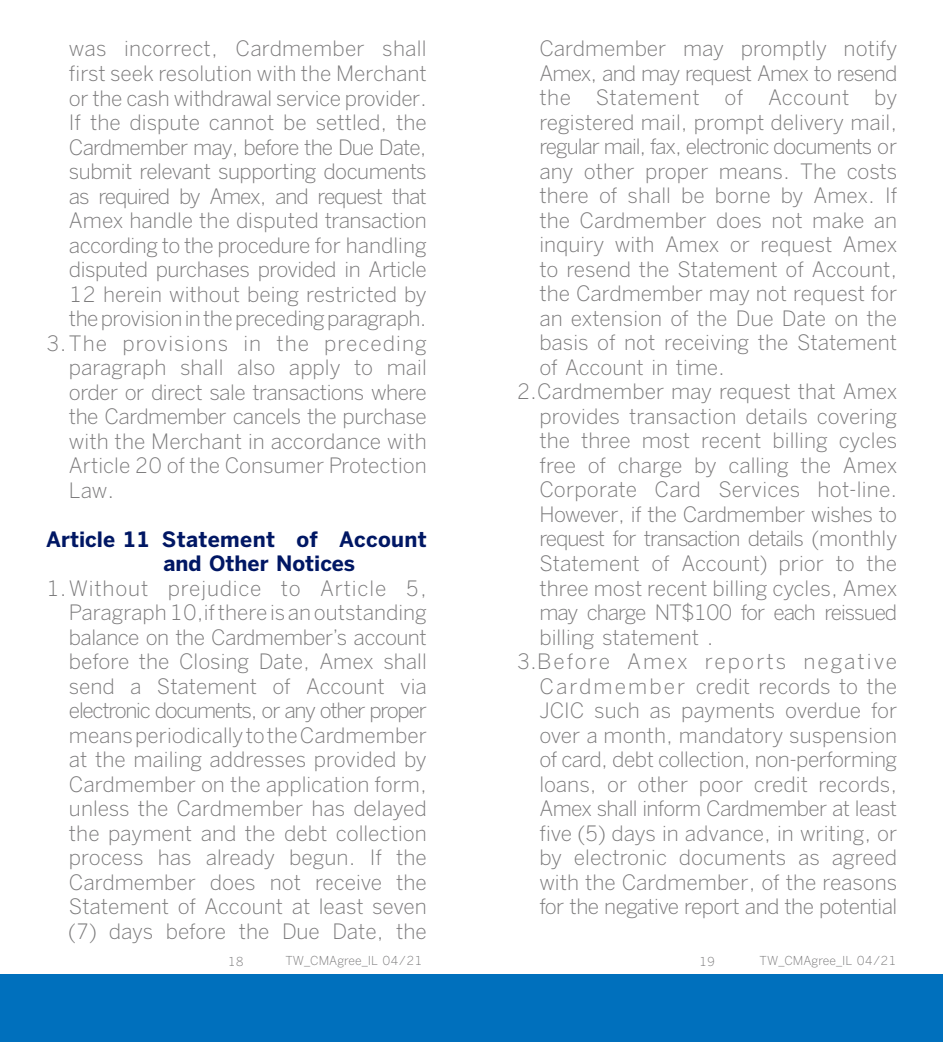
<style>
.page{position:relative;width:943px;height:1042px;background:#fff}
.page>*{position:absolute;margin:0;border:0;box-sizing:border-box;transform-origin:0 0}
.t1{font:300 21px/24.5px "Benton Sans";color:#7b7a7b;text-align:justify}
.t2{font:300 21px "Benton Sans";letter-spacing:-.025em;color:#7b7a7b}
.t3{font:300 21px "Benton Sans";letter-spacing:-.05em;color:#7b7a7b}
.t4{font:300 21px "Benton Sans";letter-spacing:-.03em;color:#7b7a7b}
.t5{font:300 21px "Benton Sans";letter-spacing:-.04em;color:#7b7a7b}
.t6{font:700 21px/24.5px "Benton Sans";color:#001764}
.t7{font:300 21px "Benton Sans";letter-spacing:-.02em;color:#7b7a7b}
.t8{font:300 21px "Benton Sans";letter-spacing:.05em;color:#7b7a7b}
.t9{font:300 21px "Benton Sans";letter-spacing:.1em;color:#7b7a7b}
.t10{font:300 21px "Benton Sans";letter-spacing:.02em;color:#7b7a7b}
.t11{font:300 12.25px "Benton Sans";color:#7b7a7b}
</style>
<div class="page">
<div style="left:0;top:974px;width:943px;height:68px;background:#0070bd"></div>
<p class="t1" style="left:69px;top:37px;width:359px">was incorrect, Cardmember shall</p>
<p class="t1" style="left:69px;top:61px;width:359px">first seek resolution with the Merchant</p>
<p class="t7" style="left:69px;top:85px;width:359px">or the cash withdrawal service provider.</p>
<p class="t1" style="left:69px;top:110px;width:359px">If the dispute cannot be settled, the</p>
<p class="t5" style="left:69px;top:134px;width:359px">Cardmember may, before the Due Date,</p>
<p class="t2" style="left:69px;top:159px;width:359px">submit relevant supporting documents</p>
<p class="t3" style="left:69px;top:183px;width:359px">as required by Amex, and request that</p>
<p class="t1" style="left:69px;top:208px;width:359px">Amex handle the disputed transaction</p>
<p class="t2" style="left:69px;top:233px;width:359px">according to the procedure for handling</p>
<p class="t2" style="left:69px;top:257px;width:359px">disputed purchases provided in Article</p>
<p class="t1" style="left:69px;top:282px;width:359px">12 herein without being restricted by</p>
<p class="t2" style="left:69px;top:306px;width:359px">the provision in the preceding paragraph.</p>
<p class="t8" style="left:46px;top:331px;width:382px">3.The provisions in the preceding</p>
<p class="t1" style="left:69px;top:355px;width:359px">paragraph shall also apply to mail</p>
<p class="t2" style="left:69px;top:380px;width:359px">order or direct sale transactions where</p>
<p class="t2" style="left:69px;top:404px;width:359px">the Cardmember cancels the purchase</p>
<p class="t1" style="left:69px;top:429px;width:359px">with the Merchant in accordance with</p>
<p class="t1" style="left:69px;top:453px;width:359px">Article 20 of the Consumer Protection</p>
<p class="t1" style="left:69px;top:478px;width:47px">Law.</p>
<p class="t6" style="left:163px;top:527px;width:265px;text-indent:-117px">Article 11 Statement of Account and Other Notices</p>
<p class="t1" style="left:69px;top:576px;width:359px;text-indent:-23px">1.Without prejudice to Article 5, Paragraph 10,if there is an outstanding balance on the Cardmember’s account before the Closing Date, Amex shall send a Statement of Account via electronic documents, or any other proper means periodically to the Cardmember at the mailing addresses provided by Cardmember on the application form, unless the Cardmember has delayed the payment and the debt collection process has already begun. If the Cardmember does not receive the Statement of Account at least seven (7) days before the Due Date, the</p>
<p class="t1" style="left:539px;top:36px;width:359px">Cardmember may promptly notify</p>
<p class="t5" style="left:539px;top:61px;width:359px">Amex, and may request Amex to resend</p>
<p class="t10" style="left:539px;top:85px;width:359px">the Statement of Account by</p>
<p class="t1" style="left:539px;top:110px;width:359px">registered mail, prompt delivery mail,</p>
<p class="t3" style="left:539px;top:134px;width:359px">regular mail, fax, electronic documents or</p>
<p class="t1" style="left:539px;top:159px;width:359px">any other proper means. The costs</p>
<p class="t1" style="left:539px;top:183px;width:359px">there of shall be borne by Amex. If</p>
<p class="t1" style="left:539px;top:208px;width:359px">the Cardmember does not make an</p>
<p class="t1" style="left:539px;top:232px;width:359px">inquiry with Amex or request Amex</p>
<p class="t1" style="left:539px;top:257px;width:359px">to resend the Statement of Account,</p>
<p class="t1" style="left:539px;top:281px;width:359px">the Cardmember may not request for</p>
<p class="t1" style="left:539px;top:306px;width:359px">an extension of the Due Date on the</p>
<p class="t1" style="left:539px;top:330px;width:359px">basis of not receiving the Statement</p>
<p class="t1" style="left:539px;top:355px;width:187px">of Account in time.</p>
<p class="t1" style="left:516px;top:379px;width:382px">2.Cardmember may request that Amex</p>
<p class="t1" style="left:539px;top:404px;width:359px">provides transaction details covering</p>
<p class="t1" style="left:539px;top:428px;width:359px">the three most recent billing cycles</p>
<p class="t1" style="left:539px;top:453px;width:359px">free of charge by calling the Amex</p>
<p class="t1" style="left:539px;top:477px;width:359px">Corporate Card Services hot-line.</p>
<p class="t2" style="left:539px;top:502px;width:359px">However, if the Cardmember wishes to</p>
<p class="t3" style="left:539px;top:526px;width:359px">request for transaction details (monthly</p>
<p class="t1" style="left:539px;top:551px;width:359px">Statement of Account) prior to the</p>
<p class="t1" style="left:539px;top:575px;width:359px">three most recent billing cycles, Amex</p>
<p class="t3" style="left:539px;top:600px;width:359px">may charge NT$100 for each reissued</p>
<p class="t1" style="left:539px;top:624px;width:176px">billing statement .</p>
<p class="t9" style="left:516px;top:649px;width:382px">3.Before Amex reports negative</p>
<p class="t1" style="left:539px;top:673px;width:359px">Cardmember credit records to the</p>
<p class="t1" style="left:539px;top:698px;width:359px">JCIC such as payments overdue for</p>
<p class="t1" style="left:539px;top:723px;width:359px">over a month, mandatory suspension</p>
<p class="t2" style="left:539px;top:747px;width:359px">of card, debt collection, non-performing</p>
<p class="t1" style="left:539px;top:772px;width:359px">loans, or other poor credit records,</p>
<p class="t4" style="left:539px;top:796px;width:359px">Amex shall inform Cardmember at least</p>
<p class="t1" style="left:539px;top:821px;width:359px">five (5) days in advance, in writing, or</p>
<p class="t1" style="left:539px;top:845px;width:359px">by electronic documents as agreed</p>
<p class="t1" style="left:539px;top:870px;width:359px">with the Cardmember, of the reasons</p>
<p class="t4" style="left:539px;top:894px;width:359px">for the negative report and the potential</p>
<p class="t11" style="left:228px;top:954px;width:17px">18</p>
<p class="t11" style="left:285px;top:953px;width:138px">TW_CMAgree_IL 04/21</p>
<p class="t11" style="left:699px;top:954px;width:17px">19</p>
<p class="t11" style="left:759px;top:953px;width:138px">TW_CMAgree_IL 04/21</p>
</div>
